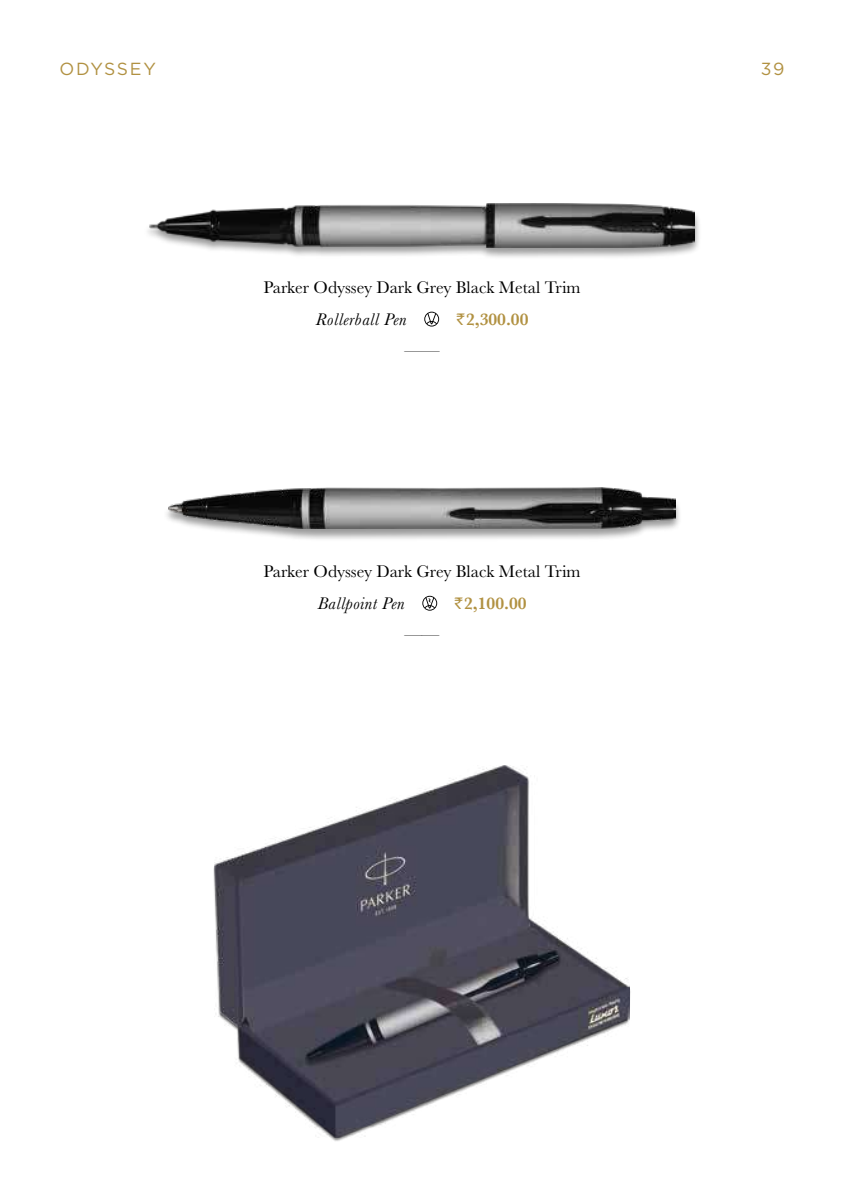
<style>
.page{position:relative;width:844px;height:1197px;background:#fff}
.page>*{position:absolute;margin:0;border:0;box-sizing:border-box;transform-origin:0 0}
.t1{font:17.5px "Baskerville MT Std";color:#000}
.t2{font:italic 17.5px "Baskerville MT Std";letter-spacing:.025em;color:#000}
.t3{font:600 17.5px "Baskerville";color:#b19141}
.t4{font:17.5px "Gotham";letter-spacing:.095em;color:#b19141}
.s1{font-family:"Rupee Foradian";font-weight:400;font-size:15.75px}
</style>
<div class="page">
<img style="left:215px;top:765px;width:414px;height:372px">
<div style="left:143px;top:203px;width:558px;height:57px;background:#000;opacity:.4"></div>
<img style="left:149px;top:203px;width:546px;height:44px">
<div style="left:163px;top:487px;width:519px;height:54px;background:#000;opacity:.4"></div>
<img style="left:169px;top:487px;width:506px;height:42px">
<svg style="left:424px;top:312px;width:15px;height:15px"></svg>
<svg style="left:422px;top:596px;width:15px;height:15px"></svg>
<p class="t4" style="left:60px;top:58px;width:98px">ODYSSEY</p>
<p class="t4" style="left:760px;top:58px;width:25px">39</p>
<p class="t1" style="left:263px;top:278px;width:318px">Parker Odyssey Dark Grey Black Metal Trim</p>
<p class="t2" style="left:315px;top:309px;width:92px">Rollerball Pen</p>
<p class="t3" style="left:456px;top:307px;width:73px"><span class="s1">`</span>2,300.00</p>
<p class="t1" style="left:404px;top:341px;width:36px">——</p>
<p class="t1" style="left:263px;top:562px;width:318px">Parker Odyssey Dark Grey Black Metal Trim</p>
<p class="t2" style="left:317px;top:593px;width:88px">Ballpoint Pen</p>
<p class="t3" style="left:455px;top:591px;width:73px"><span class="s1">`</span>2,100.00</p>
<p class="t1" style="left:404px;top:625px;width:36px">——</p>
</div>
